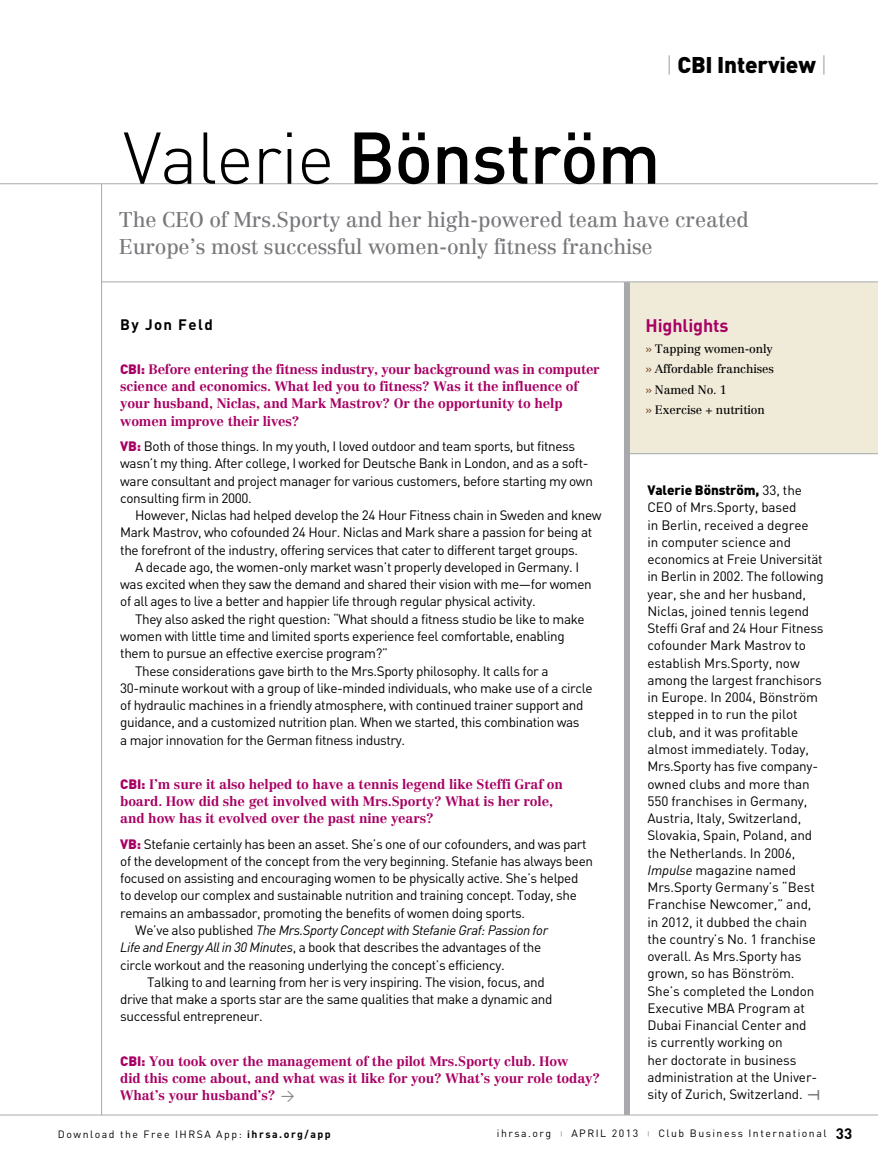
<style>
.page{position:relative;width:878px;height:1175px;background:#fff}
.page>*{position:absolute;margin:0;border:0;box-sizing:border-box;transform-origin:0 0}
.t1{font:500 72px "DIN";letter-spacing:-.015em;color:#000}
.t2{font:900 22.5px "DIN";letter-spacing:-.005em;color:#000}
.t3{font:21px/27px "Centennial";letter-spacing:-.01em;color:#77787b}
.t4{font:700 18px "DIN";letter-spacing:-.005em;color:#a70063}
.t5{font:700 15px "DIN";letter-spacing:.095em;color:#000}
.t6{font:13.5px/17.2px "DIN";letter-spacing:-.025em;color:#000}
.t7{font:700 13.5px/17.2px "Centennial";letter-spacing:-.01em;color:#a70063}
.t8{font:italic 13.5px "DIN Pro";letter-spacing:-.025em;color:#000}
.t9{font:12px/20.4px "Centennial";letter-spacing:-.01em;color:#000}
.t10{font:10.5px "DIN";letter-spacing:.14em;color:#000}
.s1{font-weight:300;color:#a7a9ac}
.s2{font-weight:300}
.s3{font-family:"DIN";font-weight:900}
.s4{font-weight:900;color:#a70063}
.s5{font-family:"DIN";font-style:normal}
.s6{font-family:"DIN Pro";font-style:italic}
.s7{font-family:"DIN";font-weight:400;color:#77787b}
.s8{font-family:"DIN";color:#70381a}
.s9{font-weight:900}
.s10{font-weight:700;font-size:11.25px;color:#77787b}
.s11{font-size:6px;color:#58595b}
.s12{font-weight:700;font-size:15px}
.s13{font-weight:700}
</style>
<div class="page">
<div style="left:625px;top:282px;width:253px;height:171px;background:#f0ead8"></div>
<hr style="left:0;top:183px;width:878px;height:1px;background:#a7a9ac">
<hr style="left:101px;top:184px;width:1px;height:931px;background:#a7a9ac">
<hr style="left:0;top:1114px;width:878px;height:1px;background:#a7a9ac">
<hr style="left:102px;top:282px;width:776px;height:1px;background:#a7a9ac">
<hr style="left:624px;top:453px;width:254px;height:1px;background:#a7a9ac">
<div style="left:624px;top:282px;width:6px;height:832px;background:#a7a9ac"></div>
<p class="t2" style="left:666px;top:50px;width:163px"><span class="s1">|</span> CBI Interview <span class="s1">|</span></p>
<p class="t1" style="left:123px;top:112px;width:539px"><span class="s2">Valerie</span> Bönström</p>
<p class="t3" style="left:119px;top:206px;width:631px">The CEO of Mrs.Sporty and her high-powered team have created<br>Europe’s most successful women-only fitness franchise</p>
<p class="t5" style="left:120px;top:314px;width:94px">By Jon Feld</p>
<p class="t7" style="left:120px;top:360px;width:481px"><span class="s3">CBI:</span> Before entering the fitness industry, your background was in computer science and economics. What led you to fitness? Was it the influence of your husband, Niclas, and Mark Mastrov? Or the opportunity to help women improve their lives?</p>
<p class="t6" style="left:120px;top:437px;width:456px"><span class="s4">VB:</span> Both of those things. In my youth, I loved outdoor and team sports, but fitness</p>
<p class="t6" style="left:120px;top:454px;width:470px">wasn’t my thing. After college, I worked for Deutsche Bank in London, and as a soft-</p>
<p class="t6" style="left:120px;top:472px;width:474px">ware consultant and project manager for various customers, before starting my own</p>
<p class="t6" style="left:120px;top:489px;width:133px">consulting firm in 2000.</p>
<p class="t6" style="left:135px;top:506px;width:468px">However, Niclas had helped develop the 24 Hour Fitness chain in Sweden and knew</p>
<p class="t6" style="left:120px;top:523px;width:473px">Mark Mastrov, who cofounded 24 Hour. Niclas and Mark share a passion for being at</p>
<p class="t6" style="left:120px;top:541px;width:459px">the forefront of the industry, offering services that cater to different target groups.</p>
<p class="t6" style="left:135px;top:558px;width:445px">A decade ago, the women-only market wasn’t properly developed in Germany. I</p>
<p class="t6" style="left:120px;top:575px;width:473px">was excited when they saw the demand and shared their vision with me—for women</p>
<p class="t6" style="left:120px;top:592px;width:417px">of all ages to live a better and happier life through regular physical activity.</p>
<p class="t6" style="left:135px;top:610px;width:451px">They also asked the right question: “What should a fitness studio be like to make</p>
<p class="t6" style="left:120px;top:627px;width:446px">women with little time and limited sports experience feel comfortable, enabling</p>
<p class="t6" style="left:120px;top:644px;width:269px">them to pursue an effective exercise program?”</p>
<p class="t6" style="left:135px;top:661px;width:415px">These considerations gave birth to the Mrs.Sporty philosophy. It calls for a</p>
<p class="t6" style="left:120px;top:679px;width:474px">30-minute workout with a group of like-minded individuals, who make use of a circle</p>
<p class="t6" style="left:120px;top:696px;width:464px">of hydraulic machines in a friendly atmosphere, with continued trainer support and</p>
<p class="t6" style="left:120px;top:713px;width:461px">guidance, and a customized nutrition plan. When we started, this combination was</p>
<p class="t6" style="left:120px;top:730px;width:286px">a major innovation for the German fitness industry.</p>
<p class="t7" style="left:120px;top:775px;width:444px"><span class="s3">CBI:</span> I’m sure it also helped to have a tennis legend like Steffi Graf on board. How did she get involved with Mrs.Sporty? What is her role, and how has it evolved over the past nine years?</p>
<p class="t6" style="left:120px;top:835px;width:468px"><span class="s4">VB:</span> Stefanie certainly has been an asset. She’s one of our cofounders, and was part</p>
<p class="t6" style="left:120px;top:852px;width:474px">of the development of the concept from the very beginning. Stefanie has always been</p>
<p class="t6" style="left:120px;top:869px;width:459px">focused on assisting and encouraging women to be physically active. She’s helped</p>
<p class="t6" style="left:120px;top:886px;width:458px">to develop our complex and sustainable nutrition and training concept. Today, she</p>
<p class="t6" style="left:120px;top:904px;width:406px">remains an ambassador, promoting the benefits of women doing sports.</p>
<p class="t8" style="left:135px;top:921px;width:414px"><span class="s5">We’ve also published</span> The Mrs.Sporty Concept with Stefanie Graf: Passion for</p>
<p class="t6" style="left:120px;top:938px;width:422px"><span class="s6">Life and Energy All in 30 Minutes</span>, a book that describes the advantages of the</p>
<p class="t6" style="left:120px;top:955px;width:386px">circle workout and the reasoning underlying the concept’s efficiency.</p>
<p class="t6" style="left:147px;top:973px;width:399px">Talking to and learning from her is very inspiring. The vision, focus, and</p>
<p class="t6" style="left:120px;top:990px;width:434px">drive that make a sports star are the same qualities that make a dynamic and</p>
<p class="t6" style="left:120px;top:1007px;width:144px">successful entrepreneur.</p>
<p class="t7" style="left:120px;top:1052px;width:481px"><span class="s3">CBI:</span> You took over the management of the pilot Mrs.Sporty club. How<br>did this come about, and what was it like for you? What’s your role today?<br>What’s your husband’s? <span class="s7">&gt;</span></p>
<p class="t4" style="left:645px;top:314px;width:84px">Highlights</p>
<p class="t9" style="left:645px;top:338px;width:130px"><span class="s8">»</span> Tapping women-only <span class="s8">»</span> Affordable franchises <span class="s8">»</span> Named No. 1<br><span class="s8">»</span> Exercise + nutrition</p>
<p class="t6" style="left:647px;top:481px;width:178px"><span class="s9">Valerie Bönström,</span> 33, the<br>CEO of Mrs.Sporty, based<br>in Berlin, received a degree<br>in computer science and economics at Freie Universität in Berlin in 2002. The following year, she and her husband,<br>Niclas, joined tennis legend<br>Steffi Graf and 24 Hour Fitness cofounder Mark Mastrov to establish Mrs.Sporty, now among the largest franchisors in Europe. In 2004, Bönström stepped in to run the pilot club, and it was profitable almost immediately. Today,<br>Mrs.Sporty has five company&shy;owned clubs and more than<br>550 franchises in Germany,<br>Austria, Italy, Switzerland,<br>Slovakia, Spain, Poland, and the Netherlands. In 2006,<br><span class="s6">Impulse</span> magazine named<br>Mrs.Sporty Germany’s “Best<br>Franchise Newcomer,” and, in 2012, it dubbed the chain the country’s No. 1 franchise overall. As Mrs.Sporty has grown, so has Bönström.<br>She’s completed the London<br>Executive MBA Program at<br>Dubai Financial Center and<br>is currently working on<br>her doctorate in business administration at the Univer&shy;sity of Zurich, Switzerland. <span class="s10">—|</span></p>
<p class="t10" style="left:497px;top:1126px;width:357px">ihrsa.org <span class="s11">|</span> April 2013 <span class="s11">|</span> Club Business International <span class="s12">33</span></p>
<p class="t10" style="left:58px;top:1127px;width:274px">Download the Free IHRSA App: <span class="s13">ihrsa.org/app</span></p>
</div>
